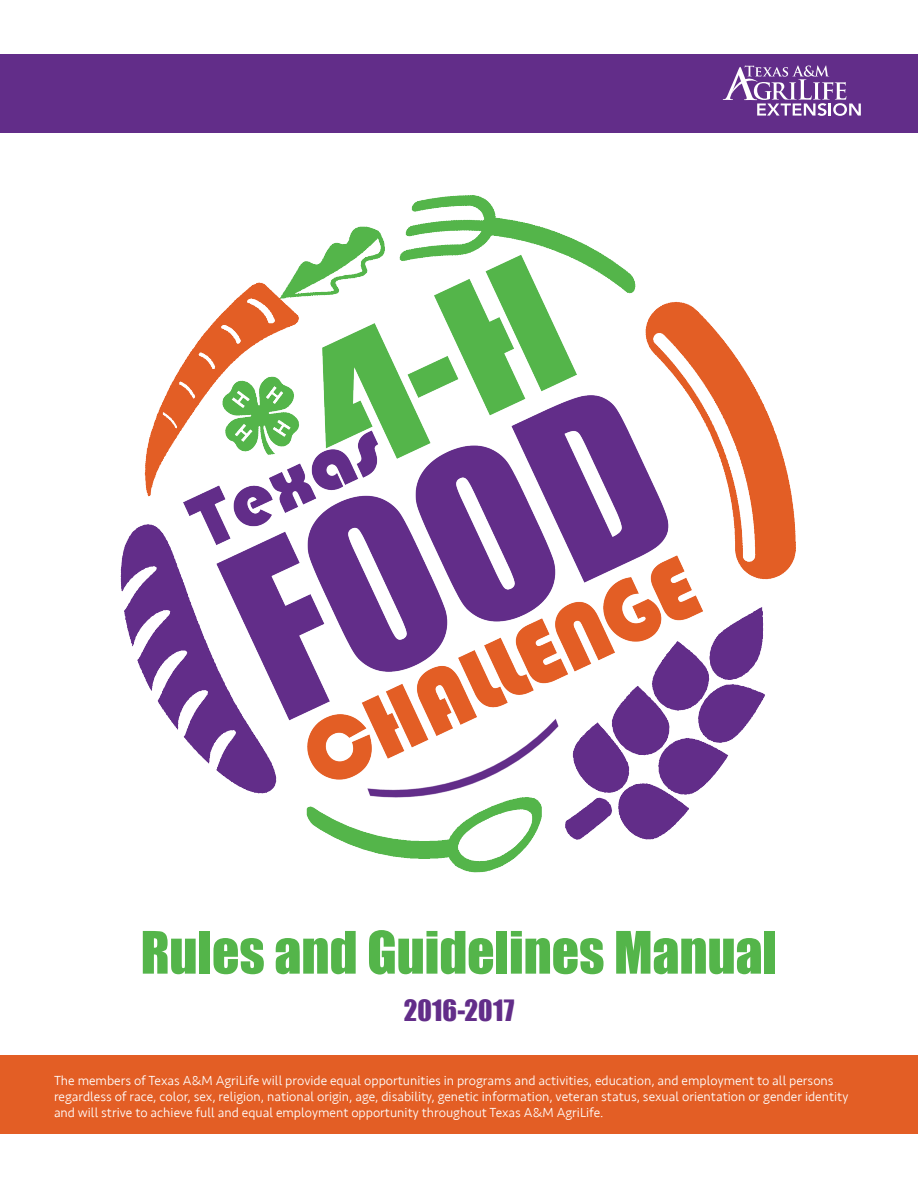
<style>
.page{position:relative;width:918px;height:1188px;background:#fff}
.page>*{position:absolute;margin:0;border:0;box-sizing:border-box;transform-origin:0 0}
.section_head{font:54px "Impact";letter-spacing:-.005em;color:#54b54a}
.section_head-2{font:27px "Impact";letter-spacing:.005em;color:#622d89}
.t1{font:300 13.5px/16.2px "Seravek";color:#fff}
</style>
<div class="page">
<img style="left:120px;top:195px;width:676px;height:678px">
<div style="left:0;top:54px;width:918px;height:79px;background:#622d89"></div>
<svg style="left:723px;top:65px;width:138px;height:51px"></svg>
<div style="left:0;top:1055px;width:918px;height:79px;background:#e35e25"></div>
<p class="section_head" style="left:141px;top:911px;width:638px">Rules and Guidelines Manual</p>
<p class="section_head-2" style="left:404px;top:989px;width:112px">2016-2017</p>
<p class="t1" style="left:54px;top:1072px;width:796px">The members of Texas A&amp;M AgriLife will provide equal opportunities in programs and activities, education, and employment to all persons regardless of race, color, sex, religion, national origin, age, disability, genetic information, veteran status, sexual orientation or gender identity and will strive to achieve full and equal employment opportunity throughout Texas A&amp;M AgriLife.</p>
</div>
